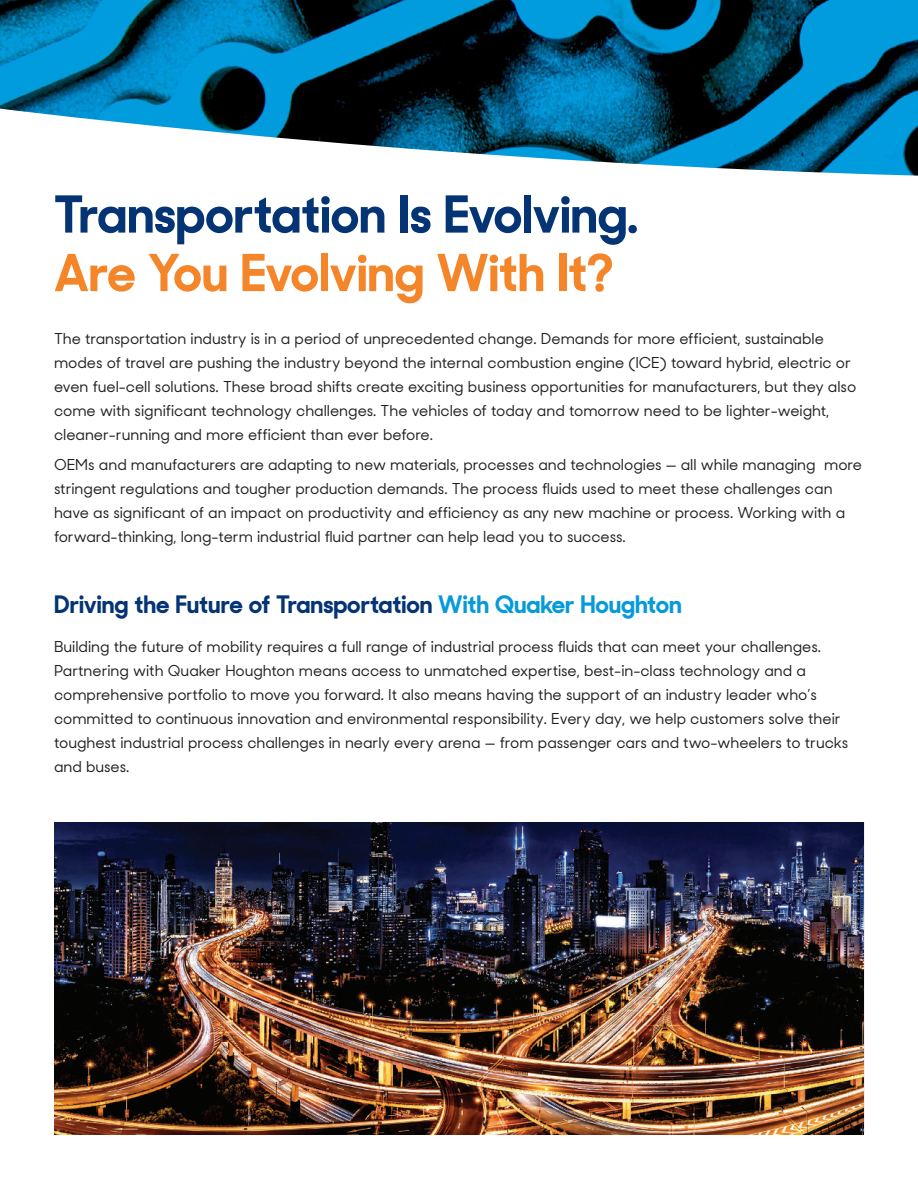
<style>
.page{position:relative;width:918px;height:1188px;background:#fff}
.page>*{position:absolute;margin:0;border:0;box-sizing:border-box;transform-origin:0 0}
.t1{font:700 51px "Sharp Sans Display No 2";color:#053474}
.t2{font:700 51px "Sharp Sans Display No 2";color:#f58529}
.t3{font:700 24px "Sharp Sans Display No 2";color:#053474}
.t4{font:500 15px/24px "Sharp Sans Display No 2";color:#231f20}
.s1{color:#069ad9}
</style>
<div class="page">
<img style="left:0;top:0;width:918px;height:176px">
<img style="left:54px;top:822px;width:810px;height:312px">
<h1 class="t1" style="left:54px;top:195px;width:585px">Transportation Is Evolving.</h1>
<h1 class="t2" style="left:54px;top:253px;width:561px">Are You Evolving With It?</h1>
<p class="t4" style="left:54px;top:325px;width:804px">The transportation industry is in a period of unprecedented change. Demands for more efficient, sustainable modes of travel are pushing the industry beyond the internal combustion engine (ICE) toward hybrid, electric or even fuel-cell solutions. These broad shifts create exciting business opportunities for manufacturers, but they also come with significant technology challenges. The vehicles of today and tomorrow need to be lighter-weight, cleaner-running and more efficient than ever before.</p>
<p class="t4" style="left:54px;top:451px;width:809px">OEMs and manufacturers are adapting to new materials, processes and technologies — all while managing more stringent regulations and tougher production demands. The process fluids used to meet these challenges can have as significant of an impact on productivity and efficiency as any new machine or process. Working with a forward-thinking, long-term industrial fluid partner can help lead you to success.</p>
<h2 class="t3" style="left:54px;top:595px;width:629px">Driving the Future of Transportation <span class="s1">With Quaker Houghton</span></h2>
<p class="t4" style="left:54px;top:634px;width:796px">Building the future of mobility requires a full range of industrial process fluids that can meet your challenges.<br>Partnering with Quaker Houghton means access to unmatched expertise, best-in-class technology and a comprehensive portfolio to move you forward. It also means having the support of an industry leader who’s committed to continuous innovation and environmental responsibility. Every day, we help customers solve their toughest industrial process challenges in nearly every arena — from passenger cars and two-wheelers to trucks and buses.</p>
</div>
